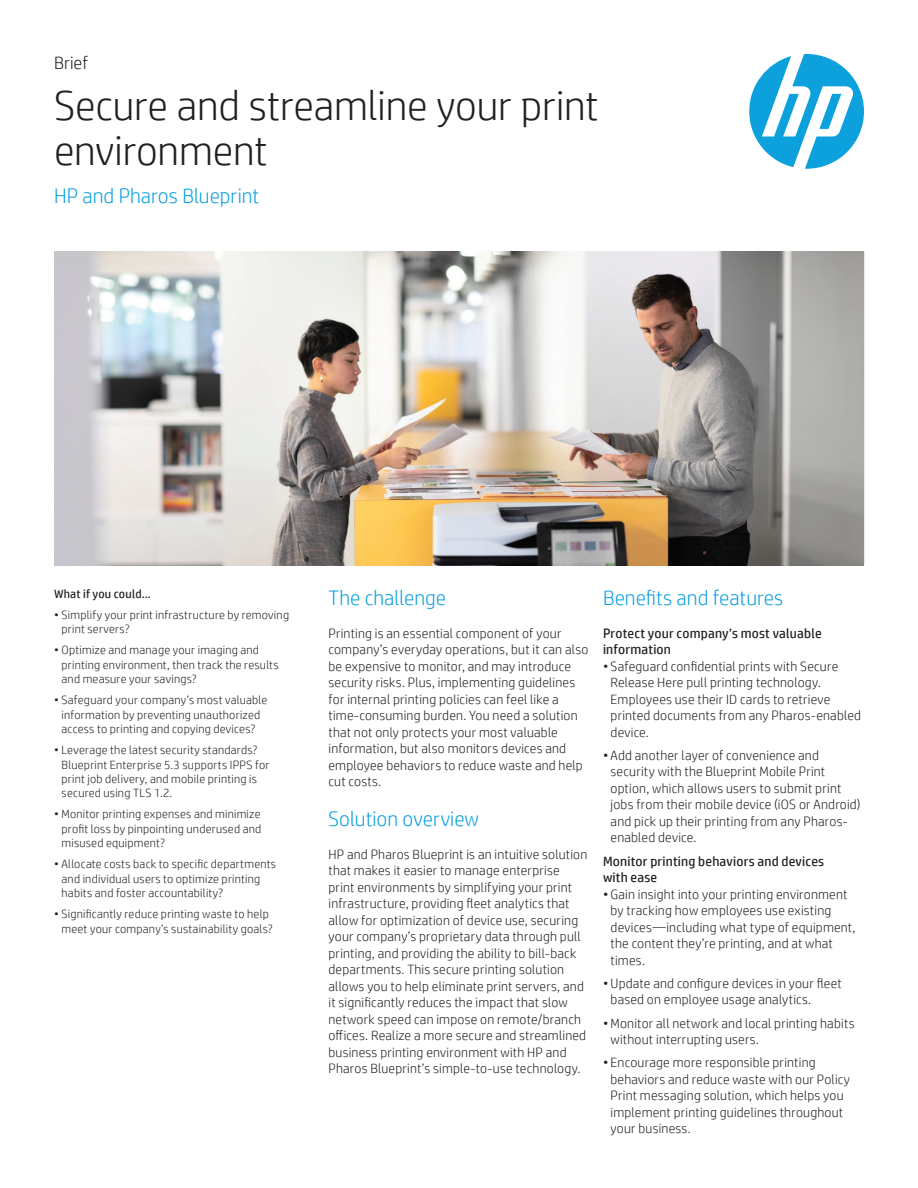
<style>
.page{position:relative;width:918px;height:1188px;background:#fff}
.page>*{position:absolute;margin:0;border:0;box-sizing:border-box;transform-origin:0 0}
.Headline_28_30{font:300 42px/45px "HP Simplified";letter-spacing:-.005em;color:#231f20}
.Subhead_14_16_bold_b{font:300 21px "HP Simplified";color:#0ca0dd}
.Document_type_12_14{font:300 18px "HP Simplified";color:#231f20}
.Body{font:300 13.5px/16.5px "HP Simplified";letter-spacing:.015em;color:#231f20}
.Body_header_bold{font:13.5px/16.5px "HP Simplified";letter-spacing:.015em;color:#231f20}
.t1{font:300 12px/14.4px "HP Simplified";letter-spacing:.02em;color:#231f20}
.Sidebar_header{font:12px "HP Simplified";letter-spacing:.02em;color:#231f20}
</style>
<div class="page">
<img style="left:54px;top:252px;width:810px;height:313px">
<svg style="left:749px;top:54px;width:115px;height:115px"></svg>
<p class="Document_type_12_14" style="left:54px;top:51px;width:36px">Brief</p>
<p class="Headline_28_30" style="left:54px;top:82px;width:546px">Secure and streamline your print environment</p>
<p class="Subhead_14_16_bold_b" style="left:54px;top:182px;width:207px">HP and Pharos Blueprint</p>
<p class="Sidebar_header" style="left:54px;top:586px;width:98px">What if you could…</p>
<p class="t1" style="left:62px;top:607px;width:229px;text-indent:-8px">• Simplify your print infrastructure by removing print servers?</p>
<p class="t1" style="left:62px;top:643px;width:219px;text-indent:-8px">• Optimize and manage your imaging and printing environment, then track the results and measure your savings?</p>
<p class="t1" style="left:54px;top:692px;width:215px;text-align:center">• Safeguard your company’s most valuable information by preventing unauthorized access to printing and copying devices?</p>
<p class="t1" style="left:62px;top:742px;width:209px;text-indent:-8px">• Leverage the latest security standards?<br>Blueprint Enterprise 5.3 supports IPPS for print job delivery, and mobile printing is secured using TLS 1.2.</p>
<p class="t1" style="left:62px;top:807px;width:201px;text-align:justify;text-indent:-8px">• Monitor printing expenses and minimize profit loss by pinpointing underused and misused equipment?</p>
<p class="t1" style="left:62px;top:857px;width:216px;text-indent:-8px">• Allocate costs back to specific departments and individual users to optimize printing habits and foster accountability?</p>
<p class="t1" style="left:62px;top:907px;width:213px;text-indent:-8px">• Significantly reduce printing waste to help meet your company’s sustainability goals?</p>
<p class="Subhead_14_16_bold_b" style="left:328px;top:584px;width:119px">The challenge</p>
<p class="Body" style="left:328px;top:624px;width:261px">Printing is an essential component of your company’s everyday operations, but it can also be expensive to monitor, and may introduce security risks. Plus, implementing guidelines for internal printing policies can feel like a time-consuming burden. You need a solution that not only protects your most valuable information, but also monitors devices and employee behaviors to reduce waste and help cut costs.</p>
<p class="Subhead_14_16_bold_b" style="left:328px;top:805px;width:152px">Solution overview</p>
<p class="Body" style="left:328px;top:846px;width:260px">HP and Pharos Blueprint is an intuitive solution that makes it easier to manage enterprise print environments by simplifying your print infrastructure, providing fleet analytics that allow for optimization of device use, securing your company’s proprietary data through pull printing, and providing the ability to bill-back departments. This secure printing solution allows you to help eliminate print servers, and it significantly reduces the impact that slow network speed can impose on remote/branch offices. Realize a more secure and streamlined business printing environment with HP and Pharos Blueprint’s simple-to-use technology.</p>
<p class="Subhead_14_16_bold_b" style="left:603px;top:584px;width:182px">Benefits and features</p>
<p class="Body_header_bold" style="left:603px;top:624px;width:220px">Protect your company’s most valuable information</p>
<p class="Body" style="left:611px;top:657px;width:252px;text-indent:-8px">• Safeguard confidential prints with Secure Release Here pull printing technology.<br>Employees use their ID cards to retrieve printed documents from any Pharos-enabled device.</p>
<p class="Body" style="left:611px;top:746px;width:252px;text-indent:-8px">• Add another layer of convenience and security with the Blueprint Mobile Print option, which allows users to submit print jobs from their mobile device (iOS or Android) and pick up their printing from any Pharos&shy;enabled device.</p>
<p class="Body_header_bold" style="left:603px;top:852px;width:223px">Monitor printing behaviors and devices</p>
<p class="Body_header_bold" style="left:603px;top:869px;width:56px">with ease</p>
<p class="Body" style="left:611px;top:885px;width:247px;text-indent:-8px">• Gain insight into your printing environment by tracking how employees use existing devices—including what type of equipment, the content they’re printing, and at what times.</p>
<p class="Body" style="left:611px;top:974px;width:233px;text-indent:-8px">• Update and configure devices in your fleet based on employee usage analytics.</p>
<p class="Body" style="left:611px;top:1014px;width:246px;text-indent:-8px">•Monitor all network and local printing habits without interrupting users.</p>
<p class="Body" style="left:611px;top:1054px;width:241px;text-indent:-8px">• Encourage more responsible printing behaviors and reduce waste with our Policy Print messaging solution, which helps you implement printing guidelines throughout your business.</p>
</div>
